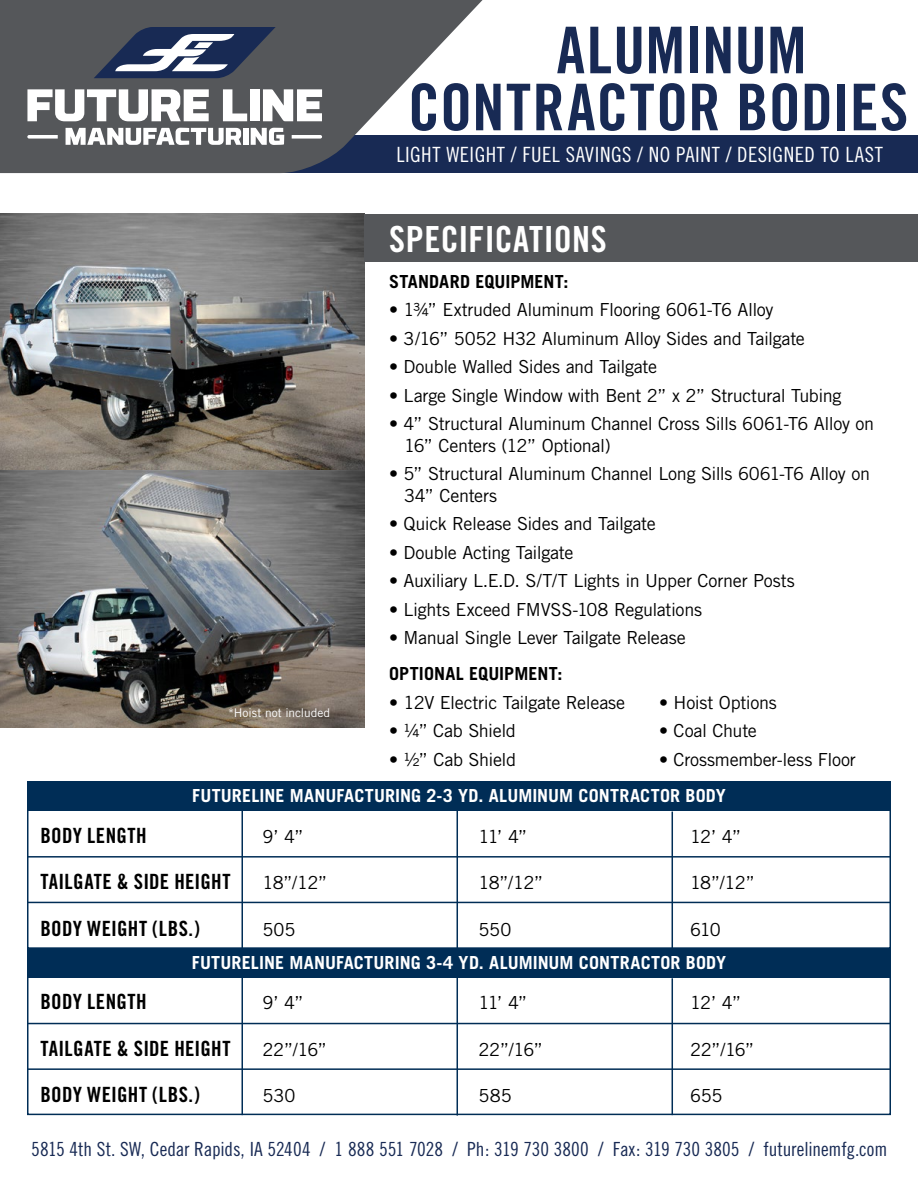
<style>
.page{position:relative;width:918px;height:1188px;background:#fff}
.page>*{position:absolute;margin:0;border:0;box-sizing:border-box;transform-origin:0 0}
.t1{font:64.5px/57px "Trade Gothic Bold Cond Twenty";letter-spacing:.005em;color:#182a54}
.t2{font:36px "Trade Gothic Bold Cond Twenty";letter-spacing:.005em;color:#fff}
.t3{font:21px "Trade Gothic Bold Cond Twenty";letter-spacing:.01em;color:#000}
.t4{font:21px "Trade Gothic Cond Eighteen";letter-spacing:.025em;color:#fff}
.t5{font:19.5px "Trade Gothic Cond Eighteen";letter-spacing:-.005em;color:#182a54}
.t6{font:18px/21.6px "Trade Gothic";letter-spacing:-.02em;color:#000}
.t7{font:700 18px "Trade Gothic";letter-spacing:.01em;color:#fff}
.t8{font:700 18px "Trade Gothic";letter-spacing:.005em;color:#000}
.t9{font:12px "Trade Gothic";color:#fff}
</style>
<div class="page">
<div style="left:268px;top:136px;width:650px;height:37px;background:#182a54"></div>
<svg style="left:0;top:0;width:500px;height:173px;fill:#55575a"></svg>
<svg style="left:292px;top:135px;width:30px;height:4px"></svg>
<svg style="left:94px;top:27px;width:182px;height:51px"></svg>
<svg style="left:27px;top:89px;width:182px;height:32px"></svg>
<svg style="left:223px;top:89px;width:24px;height:32px"></svg>
<div style="left:250px;top:89px;width:9px;height:32px;background:#fff"></div>
<svg style="left:263px;top:89px;width:59px;height:32px"></svg>
<svg style="left:66px;top:128px;width:175px;height:17px"></svg>
<div style="left:243px;top:128px;width:5px;height:17px;background:#fff"></div>
<svg style="left:251px;top:128px;width:33px;height:17px"></svg>
<svg style="left:27px;top:135px;width:31px;height:4px"></svg>
<img style="left:0;top:214px;width:364px;height:513px">
<div style="left:364px;top:214px;width:554px;height:47px;background:#55575a"></div>
<div style="left:27px;top:976px;width:864px;height:139px;border:2px solid #002d56"></div>
<hr style="left:242px;top:974px;width:1px;height:141px;background:#002d56">
<hr style="left:242px;top:807px;width:1px;height:142px;background:#002d56">
<hr style="left:457px;top:976px;width:1px;height:140px;background:#002d56">
<hr style="left:457px;top:809px;width:1px;height:140px;background:#002d56">
<hr style="left:672px;top:978px;width:1px;height:137px;background:#002d56">
<hr style="left:672px;top:812px;width:1px;height:137px;background:#002d56">
<hr style="left:27px;top:1023px;width:864px;height:1px;background:#002d56">
<hr style="left:27px;top:856px;width:864px;height:2px;background:#002d56">
<hr style="left:27px;top:1068px;width:864px;height:2px;background:#002d56">
<hr style="left:27px;top:902px;width:864px;height:1px;background:#002d56">
<div style="left:27px;top:948px;width:864px;height:30px;background:#002d56"></div>
<div style="left:27px;top:781px;width:864px;height:30px;background:#002d56"></div>
<h1 class="t1" style="left:408px;top:21px;width:502px;text-indent:148px">ALUMINUM<br>CONTRACTOR BODIES</h1>
<p class="t9" style="left:228px;top:706px;width:104px">*Hoist not included</p>
<p class="t4" style="left:396px;top:142px;width:488px">LIGHT WEIGHT / FUEL SAVINGS / NO PAINT / DESIGNED TO LAST</p>
<h2 class="t2" style="left:389px;top:217px;width:219px">SPECIFICATIONS</h2>
<p class="t8" style="left:389px;top:270px;width:181px">STANDARD EQUIPMENT:</p>
<p class="t6" style="left:389px;top:299px;width:386px">• 1¾” Extruded Aluminum Flooring 6061-T6 Alloy</p>
<p class="t6" style="left:389px;top:327px;width:417px">• 3/16” 5052 H32 Aluminum Alloy Sides and Tailgate</p>
<p class="t6" style="left:389px;top:356px;width:269px">• Double Walled Sides and Tailgate</p>
<p class="t6" style="left:389px;top:384px;width:454px">• Large Single Window with Bent 2” x 2” Structural Tubing</p>
<p class="t6" style="left:404px;top:413px;width:472px;text-indent:-15px">• 4” Structural Aluminum Channel Cross Sills 6061-T6 Alloy on<br>16” Centers (12” Optional)</p>
<p class="t6" style="left:404px;top:463px;width:468px;text-indent:-15px">• 5” Structural Aluminum Channel Long Sills 6061-T6 Alloy on<br>34” Centers</p>
<p class="t6" style="left:389px;top:513px;width:268px">• Quick Release Sides and Tailgate</p>
<p class="t6" style="left:389px;top:541px;width:186px">• Double Acting Tailgate</p>
<p class="t6" style="left:389px;top:570px;width:407px">• Auxiliary L.E.D. S/T/T Lights in Upper Corner Posts</p>
<p class="t6" style="left:389px;top:598px;width:314px">• Lights Exceed FMVSS-108 Regulations</p>
<p class="t6" style="left:389px;top:627px;width:298px">• Manual Single Lever Tailgate Release</p>
<p class="t8" style="left:389px;top:663px;width:175px">OPTIONAL EQUIPMENT:</p>
<p class="t6" style="left:389px;top:691px;width:238px">• 12V Electric Tailgate Release</p>
<p class="t6" style="left:659px;top:691px;width:119px">• Hoist Options</p>
<p class="t6" style="left:389px;top:720px;width:128px">• ¼” Cab Shield</p>
<p class="t6" style="left:659px;top:720px;width:99px">• Coal Chute</p>
<p class="t6" style="left:389px;top:748px;width:129px">• ½” Cab Shield</p>
<p class="t6" style="left:659px;top:748px;width:198px">• Crossmember-less Floor</p>
<p class="t7" style="left:192px;top:785px;width:535px">FUTURELINE MANUFACTURING 2-3 YD. ALUMINUM CONTRACTOR BODY</p>
<p class="t3" style="left:40px;top:823px;width:108px">BODY LENGTH</p>
<p class="t6" style="left:262px;top:825px;width:42px">9’ 4”</p>
<p class="t6" style="left:478px;top:825px;width:50px">11’ 4”</p>
<p class="t6" style="left:690px;top:825px;width:53px">12’ 4”</p>
<p class="t3" style="left:40px;top:869px;width:192px">TAILGATE &amp; SIDE HEIGHT</p>
<p class="t6" style="left:262px;top:872px;width:66px">18”/12”</p>
<p class="t6" style="left:478px;top:872px;width:66px">18”/12”</p>
<p class="t6" style="left:690px;top:872px;width:66px">18”/12”</p>
<p class="t3" style="left:40px;top:916px;width:161px">BODY WEIGHT (LBS.)</p>
<p class="t6" style="left:262px;top:918px;width:34px">505</p>
<p class="t6" style="left:478px;top:918px;width:34px">550</p>
<p class="t6" style="left:690px;top:918px;width:32px">610</p>
<p class="t7" style="left:192px;top:952px;width:536px">FUTURELINE MANUFACTURING 3-4 YD. ALUMINUM CONTRACTOR BODY</p>
<p class="t3" style="left:40px;top:989px;width:108px">BODY LENGTH</p>
<p class="t6" style="left:262px;top:992px;width:42px">9’ 4”</p>
<p class="t6" style="left:478px;top:992px;width:50px">11’ 4”</p>
<p class="t6" style="left:690px;top:992px;width:53px">12’ 4”</p>
<p class="t3" style="left:40px;top:1036px;width:192px">TAILGATE &amp; SIDE HEIGHT</p>
<p class="t6" style="left:262px;top:1039px;width:66px">22”/16”</p>
<p class="t6" style="left:478px;top:1039px;width:66px">22”/16”</p>
<p class="t6" style="left:690px;top:1039px;width:66px">22”/16”</p>
<p class="t3" style="left:40px;top:1082px;width:161px">BODY WEIGHT (LBS.)</p>
<p class="t6" style="left:262px;top:1085px;width:35px">530</p>
<p class="t6" style="left:478px;top:1085px;width:35px">585</p>
<p class="t6" style="left:690px;top:1085px;width:34px">655</p>
<p class="t5" style="left:31px;top:1137px;width:858px">5815 4th St. SW, Cedar Rapids, IA 52404 / 1 888 551 7028 / Ph: 319 730 3800 / Fax: 319 730 3805 / futurelinemfg.com</p>
</div>
